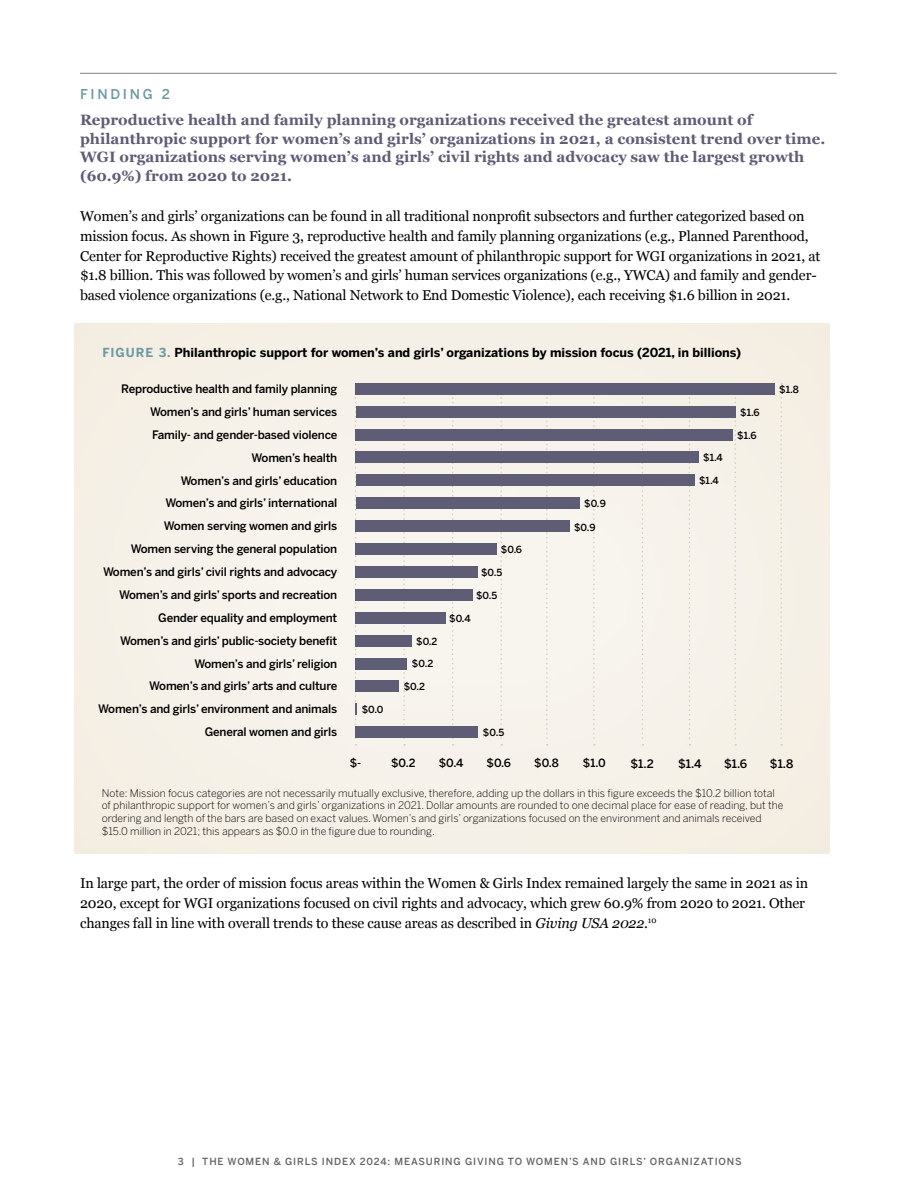
<style>
.page{position:relative;width:918px;height:1188px;background:#fff}
.page>*{position:absolute;margin:0;border:0;box-sizing:border-box;transform-origin:0 0}
.t1{font:700 15px/18.8px "Georgia";color:#5f5c75}
.t2{font:14.25px/19.8px "Georgia";letter-spacing:-.01em;color:#000}
.t3{font:500 13.5px "Benton Sans";letter-spacing:.2em;color:#6d99a4}
.t4{font:700 12.3px "Benton Sans";color:#000}
.t5{font:500 11.7px "Benton Sans";letter-spacing:-.015em;color:#000}
.t6{font:500 11.25px "Benton Sans";color:#000}
.t7{font:300 10.5px/12.6px "Benton Sans";color:#000}
.t8{font:500 9.75px "Benton Sans";letter-spacing:.09em;color:#636466}
.t9{font:500 9.75px "Benton Sans";color:#000}
.s1{color:#6d99a4}
.s2{font-style:italic}
</style>
<div class="page">
<div style="left:61px;top:313px;width:779px;height:542px;background:#f6f1e9"></div>
<svg style="left:403px;top:397px;width:2px;height:349px"></svg>
<svg style="left:452px;top:397px;width:2px;height:349px"></svg>
<svg style="left:500px;top:397px;width:2px;height:349px"></svg>
<svg style="left:546px;top:397px;width:2px;height:349px"></svg>
<svg style="left:593px;top:397px;width:2px;height:349px"></svg>
<svg style="left:642px;top:397px;width:1px;height:349px"></svg>
<svg style="left:689px;top:397px;width:1px;height:349px"></svg>
<svg style="left:735px;top:397px;width:1px;height:349px"></svg>
<svg style="left:781px;top:383px;width:1px;height:363px"></svg>
<svg style="left:355px;top:383px;width:2px;height:363px"></svg>
<div style="left:356px;top:383px;width:419px;height:12px;background:#5f5c75"></div>
<div style="left:356px;top:406px;width:379px;height:12px;background:#5f5c75"></div>
<div style="left:356px;top:429px;width:377px;height:12px;background:#5f5c75"></div>
<div style="left:356px;top:451px;width:343px;height:12px;background:#5f5c75"></div>
<div style="left:356px;top:474px;width:339px;height:12px;background:#5f5c75"></div>
<div style="left:356px;top:498px;width:223px;height:11px;background:#5f5c75"></div>
<div style="left:356px;top:521px;width:214px;height:11px;background:#5f5c75"></div>
<div style="left:356px;top:543px;width:141px;height:12px;background:#5f5c75"></div>
<div style="left:356px;top:566px;width:122px;height:12px;background:#5f5c75"></div>
<div style="left:356px;top:589px;width:117px;height:12px;background:#5f5c75"></div>
<div style="left:356px;top:612px;width:90px;height:12px;background:#5f5c75"></div>
<div style="left:356px;top:635px;width:56px;height:11px;background:#5f5c75"></div>
<div style="left:356px;top:658px;width:51px;height:11px;background:#5f5c75"></div>
<div style="left:356px;top:681px;width:43px;height:11px;background:#5f5c75"></div>
<div style="left:356px;top:726px;width:122px;height:12px;background:#5f5c75"></div>
<hr style="left:80px;top:73px;width:757px;height:1px;background:#808285">
<p class="t3" style="left:80px;top:85px;width:91px">FINDING 2</p>
<p class="t1" style="left:80px;top:109px;width:747px">Reproductive health and family planning organizations received the greatest amount of philanthropic support for women’s and girls’ organizations in 2021, a consistent trend over time.<br>WGI organizations serving women’s and girls’ civil rights and advocacy saw the largest growth (60.9%) from 2020 to 2021.</p>
<p class="t2" style="left:80px;top:205px;width:742px">Women’s and girls’ organizations can be found in all traditional nonprofit subsectors and further categorized based on mission focus. As shown in Figure 3, reproductive health and family planning organizations (e.g., Planned Parenthood, Center for Reproductive Rights) received the greatest amount of philanthropic support for WGI organizations in 2021, at $1.8 billion. This was followed by women’s and girls’ human services organizations (e.g., YWCA) and family and gender&shy;based violence organizations (e.g., National Network to End Domestic Violence), each receiving $1.6 billion in 2021.</p>
<p class="t4" style="left:102px;top:345px;width:640px"><span class="s1">FIGURE 3.</span> Philanthropic support for women’s and girls’ organizations by mission focus (2021, in billions)</p>
<p class="t5" style="left:121px;top:382px;width:218px">Reproductive health and family planning</p>
<p class="t5" style="left:150px;top:404px;width:189px">Women’s and girls’ human services</p>
<p class="t5" style="left:152px;top:427px;width:187px">Family- and gender-based violence</p>
<p class="t5" style="left:252px;top:450px;width:87px">Women’s health</p>
<p class="t5" style="left:181px;top:473px;width:158px">Women’s and girls’ education</p>
<p class="t5" style="left:165px;top:496px;width:173px">Women’s and girls’ international</p>
<p class="t5" style="left:164px;top:519px;width:175px">Women serving women and girls</p>
<p class="t5" style="left:131px;top:542px;width:208px">Women serving the general population</p>
<p class="t5" style="left:103px;top:565px;width:236px">Women’s and girls’ civil rights and advocacy</p>
<p class="t5" style="left:119px;top:587px;width:220px">Women’s and girls’ sports and recreation</p>
<p class="t5" style="left:158px;top:610px;width:181px">Gender equality and employment</p>
<p class="t5" style="left:120px;top:633px;width:219px">Women’s and girls’ public-society benefit</p>
<p class="t5" style="left:194px;top:656px;width:144px">Women’s and girls’ religion</p>
<p class="t5" style="left:149px;top:679px;width:190px">Women’s and girls’ arts and culture</p>
<p class="t5" style="left:98px;top:702px;width:241px">Women’s and girls’ environment and animals</p>
<p class="t5" style="left:205px;top:725px;width:134px">General women and girls</p>
<p class="t9" style="left:362px;top:704px;width:23px">$0.0</p>
<p class="t9" style="left:416px;top:635px;width:23px">$0.2</p>
<p class="t9" style="left:412px;top:658px;width:23px">$0.2</p>
<p class="t9" style="left:404px;top:681px;width:23px">$0.2</p>
<p class="t9" style="left:501px;top:544px;width:23px">$0.6</p>
<p class="t9" style="left:481px;top:567px;width:23px">$0.5</p>
<p class="t9" style="left:476px;top:590px;width:23px">$0.5</p>
<p class="t9" style="left:449px;top:612px;width:23px">$0.4</p>
<p class="t9" style="left:483px;top:726px;width:23px">$0.5</p>
<p class="t9" style="left:584px;top:498px;width:23px">$0.9</p>
<p class="t9" style="left:574px;top:521px;width:23px">$0.9</p>
<p class="t9" style="left:703px;top:452px;width:21px">$1.4</p>
<p class="t9" style="left:699px;top:474px;width:21px">$1.4</p>
<p class="t9" style="left:740px;top:406px;width:21px">$1.6</p>
<p class="t9" style="left:737px;top:429px;width:21px">$1.6</p>
<p class="t9" style="left:779px;top:383px;width:21px">$1.8</p>
<p class="t6" style="left:350px;top:756px;width:13px">$-</p>
<p class="t6" style="left:391px;top:756px;width:26px">$0.2</p>
<p class="t6" style="left:439px;top:756px;width:26px">$0.4</p>
<p class="t6" style="left:487px;top:756px;width:26px">$0.6</p>
<p class="t6" style="left:534px;top:756px;width:26px">$0.8</p>
<p class="t6" style="left:583px;top:756px;width:24px">$1.0</p>
<p class="t5" style="left:631px;top:756px;width:25px">$1.2</p>
<p class="t5" style="left:678px;top:756px;width:25px">$1.4</p>
<p class="t5" style="left:724px;top:756px;width:25px">$1.6</p>
<p class="t5" style="left:770px;top:756px;width:25px">$1.8</p>
<p class="t7" style="left:102px;top:787px;width:683px">Note: Mission focus categories are not necessarily mutually exclusive, therefore, adding up the dollars in this figure exceeds the $10.2 billion total of philanthropic support for women’s and girls’ organizations in 2021. Dollar amounts are rounded to one decimal place for ease of reading, but the ordering and length of the bars are based on exact values. Women’s and girls’ organizations focused on the environment and animals received $15.0 million in 2021; this appears as $0.0 in the figure due to rounding.</p>
<p class="t2" style="left:80px;top:873px;width:730px">In large part, the order of mission focus areas within the Women &amp; Girls Index remained largely the same in 2021 as in<br>2020, except for WGI organizations focused on civil rights and advocacy, which grew 60.9% from 2020 to 2021. Other changes fall in line with overall trends to these cause areas as described in <span class="s2">Giving USA 2022</span>.<sup>10</sup></p>
<p class="t8" style="left:178px;top:1156px;width:565px">3 | THE WOMEN &amp; GIRLS INDEX 2024: MEASURING GIVING TO WOMEN’S AND GIRLS’ ORGANIZATIONS</p>
</div>
